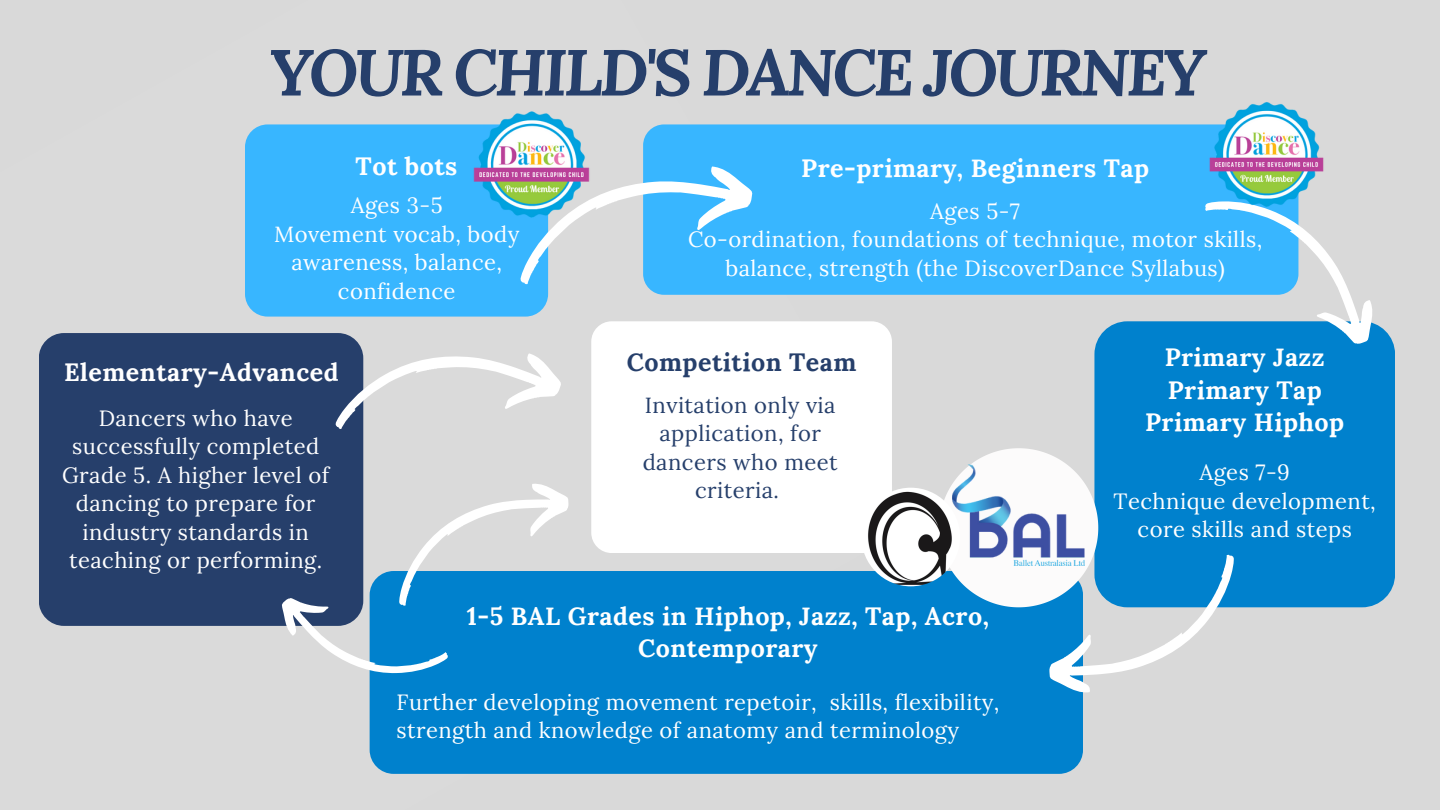
<style>
.page{position:relative;width:1440px;height:810px;background:#d9d9d9}
.page>*{position:absolute;margin:0;border:0;box-sizing:border-box;transform-origin:0 0}
.t1{font:italic 700 65px "Lora";letter-spacing:-.06em;color:#263f6b}
.t2{font:700 25px/32.2px "Lora";letter-spacing:.02em;color:#fff}
.t3{font:700 25px "Lora";letter-spacing:.02em;color:#263f6b}
.t4{font:22px/28.5px "Lora";letter-spacing:.02em;color:#fff;text-align:center}
.t5{font:22px/28.5px "Lora";letter-spacing:.02em;color:#263f6b;text-align:center}
</style>
<div class="page">
<div style="left:245px;top:124px;width:303px;height:193px;background:#38b6ff;border-radius:23px"></div>
<div style="left:643px;top:124px;width:655px;height:171px;background:#38b6ff;border-radius:21px"></div>
<div style="left:370px;top:571px;width:713px;height:203px;background:#0081cd;border-radius:24px"></div>
<div style="left:1094px;top:321px;width:301px;height:286px;background:#0081cd;border-radius:33px"></div>
<div style="left:39px;top:333px;width:324px;height:293px;background:#263f6b;border-radius:25px"></div>
<svg style="left:269px;top:466px;width:300px;height:233px"></svg>
<svg style="left:335px;top:343px;width:226px;height:87px"></svg>
<div style="left:591px;top:321px;width:301px;height:232px;background:#fff;border-radius:20px"></div>
<svg style="left:1202px;top:228px;width:193px;height:123px"></svg>
<img style="left:1194px;top:102px;width:130px;height:126px">
<img style="left:459px;top:111px;width:122px;height:97px">
<svg style="left:939px;top:448px;width:322px;height:245px"></svg>
<img style="left:953px;top:464px;width:131px;height:102px">
<img style="left:861px;top:488px;width:99px;height:98px;border-radius:50%">
<svg style="left:502px;top:150px;width:251px;height:136px"></svg>
<p class="t1" style="left:269px;top:28px;width:938px">YOUR CHILD'S DANCE JOURNEY</p>
<p class="t2" style="left:356px;top:150px;width:103px">Tot bots</p>
<h1 class="t2" style="left:801px;top:152px;width:349px">Pre-primary, Beginners Tap</h1>
<p class="t4" style="left:351px;top:191px;width:93px">Ages 3-5</p>
<p class="t4" style="left:274px;top:219px;width:247px">Movement vocab, body awareness, balance, confidence</p>
<p class="t4" style="left:930px;top:196px;width:91px">Ages 5-7</p>
<p class="t4" style="left:688px;top:225px;width:576px">Co-ordination, foundations of technique, motor skills, balance, strength (the DiscoverDance Syllabus)</p>
<p class="t2" style="left:64px;top:356px;width:276px">Elementary-Advanced</p>
<p class="t4" style="left:62px;top:403px;width:269px">Dancers who have successfully completed<br>Grade 5. A higher level of dancing to prepare for industry standards in teaching or performing.</p>
<p class="t3" style="left:627px;top:346px;width:231px">Competition Team</p>
<p class="t5" style="left:643px;top:391px;width:197px">Invitation only via application, for dancers who meet criteria.</p>
<p class="t2" style="left:467px;top:600px;width:524px">1-5 BAL Grades in Hiphop, Jazz, Tap, Acro,</p>
<p class="t2" style="left:638px;top:632px;width:181px">Contemporary</p>
<p class="t4" style="left:397px;top:688px;width:604px;text-align:left">Further developing movement repetoir, skills, flexibility, strength and knowledge of anatomy and terminology</p>
<p class="t2" style="left:1165px;top:341px;width:162px">Primary Jazz<br>Primary Tap</p>
<p class="t2" style="left:1145px;top:406px;width:201px">Primary Hiphop</p>
<p class="t4" style="left:1199px;top:458px;width:92px">Ages 7-9</p>
<h2 class="t4" style="left:1114px;top:487px;width:264px">Technique development, core skills and steps</h2>
</div>
